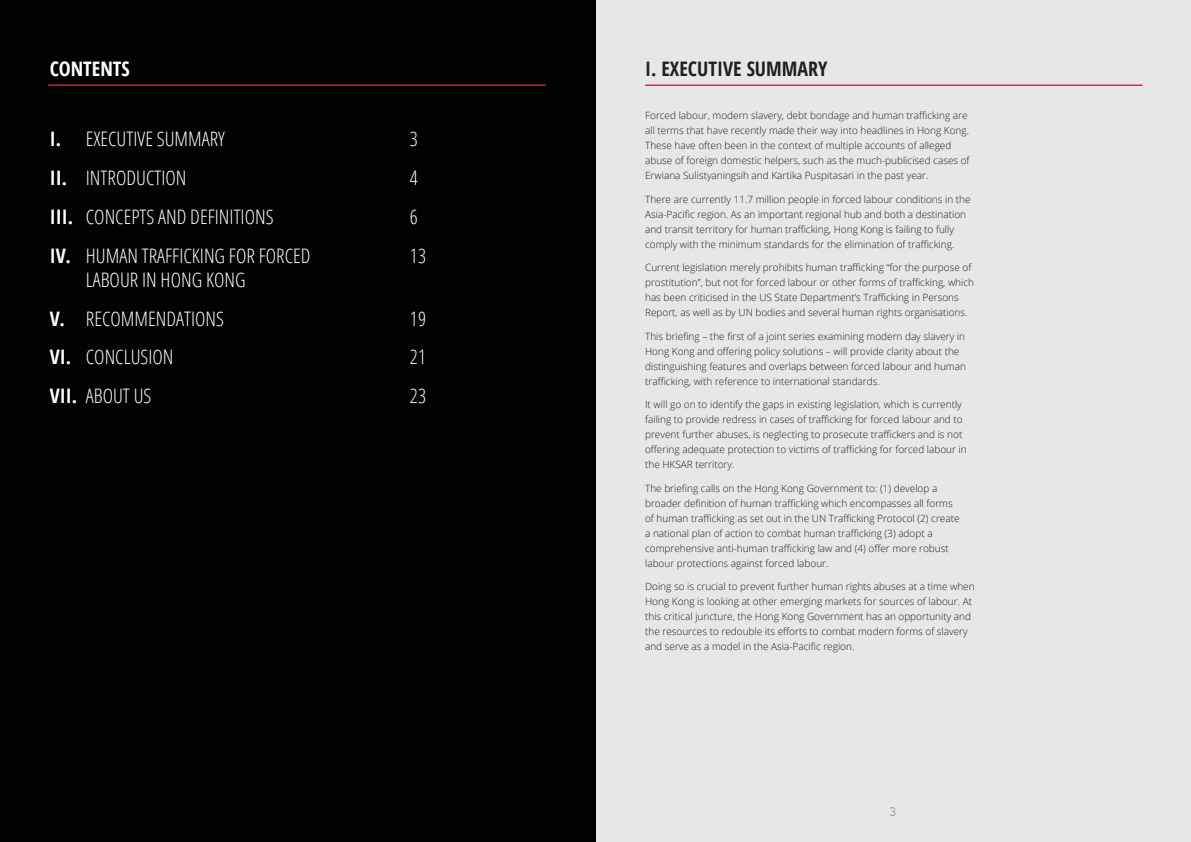
<style>
.page{position:relative;width:1191px;height:842px;background:#fff}
.page>*{position:absolute;margin:0;border:0;box-sizing:border-box;transform-origin:0 0}
.t1{font:300 condensed 20px/38.7px "Open Sans";color:#fff}
.t2{font:700 condensed 20px "Open Sans";color:#231f20}
.t3{font:700 condensed 20px "Open Sans";color:#fff}
.t4{font:12px "News Cycle";color:#969797}
.t5{font:300 10px/15px "Open Sans";color:#231f20}
.s1{font-weight:700}
</style>
<div class="page">
<div style="left:595px;top:0;width:596px;height:842px;background:#e6e7e8"></div>
<hr style="left:645px;top:84px;width:497px;height:2px;background:#e31f27">
<div style="left:0;top:0;width:595px;height:842px;background:#000101"></div>
<hr style="left:48px;top:84px;width:497px;height:2px;background:#e31f27">
<h1 class="t3" style="left:50px;top:55px;width:81px">CONTENTS</h1>
<h1 class="t1" style="left:50px;top:119px;width:177px"><span class="s1">I.</span> EXECUTIVE SUMMARY</h1>
<h1 class="t1" style="left:410px;top:119px;width:9px">3</h1>
<h1 class="t1" style="left:50px;top:158px;width:138px"><span class="s1">II.</span> INTRODUCTION</h1>
<h1 class="t1" style="left:410px;top:158px;width:9px">4</h1>
<h1 class="t1" style="left:50px;top:197px;width:225px"><span class="s1">III.</span> CONCEPTS AND DEFINITIONS</h1>
<h1 class="t1" style="left:410px;top:197px;width:9px">6</h1>
<h1 class="t1" style="left:50px;top:235px;width:262px"><span class="s1">IV.</span> HUMAN TRAFFICKING FOR FORCED</h1>
<h1 class="t1" style="left:410px;top:235px;width:17px">13</h1>
<h1 class="t1" style="left:50px;top:260px;width:197px;text-indent:36px">LABOUR IN HONG KONG<br><span class="s1">V.</span> RECOMMENDATIONS</h1>
<h1 class="t1" style="left:410px;top:298px;width:17px">19</h1>
<h1 class="t1" style="left:50px;top:337px;width:125px"><span class="s1">VI.</span> CONCLUSION</h1>
<h1 class="t1" style="left:410px;top:337px;width:17px">21</h1>
<h1 class="t1" style="left:50px;top:376px;width:103px"><span class="s1">VII.</span> ABOUT US</h1>
<h1 class="t1" style="left:410px;top:376px;width:17px">23</h1>
<h1 class="t2" style="left:645px;top:55px;width:184px">I. EXECUTIVE SUMMARY</h1>
<p class="t5" style="left:645px;top:108px;width:326px">Forced labour, modern slavery, debt bondage and human trafficking are all terms that have recently made their way into headlines in Hong Kong.<br>These have often been in the context of multiple accounts of alleged abuse of foreign domestic helpers, such as the much-publicised cases of Erwiana Sulistyaningsih and Kartika Puspitasari in the past year.</p>
<p class="t5" style="left:645px;top:191px;width:327px">There are currently 11.7 million people in forced labour conditions in the Asia-Pacific region. As an important regional hub and both a destination and transit territory for human trafficking, Hong Kong is failing to fully comply with the minimum standards for the elimination of trafficking.</p>
<p class="t5" style="left:645px;top:260px;width:330px">Current legislation merely prohibits human trafficking “for the purpose of prostitution”, but not for forced labour or other forms of trafficking, which has been criticised in the US State Department’s Trafficking in Persons Report, as well as by UN bodies and several human rights organisations.</p>
<p class="t5" style="left:645px;top:328px;width:322px">This briefing – the first of a joint series examining modern day slavery in Hong Kong and offering policy solutions – will provide clarity about the distinguishing features and overlaps between forced labour and human trafficking, with reference to international standards.</p>
<p class="t5" style="left:645px;top:397px;width:323px">It will go on to identify the gaps in existing legislation, which is currently failing to provide redress in cases of trafficking for forced labour and to prevent further abuses, is neglecting to prosecute traffickers and is not offering adequate protection to victims of trafficking for forced labour in the HKSAR territory.</p>
<p class="t5" style="left:645px;top:480px;width:316px">The briefing calls on the Hong Kong Government to: (1) develop a broader definition of human trafficking which encompasses all forms of human trafficking as set out in the UN Trafficking Protocol (2) create a national plan of action to combat human trafficking (3) adopt a comprehensive anti-human trafficking law and (4) offer more robust labour protections against forced labour.</p>
<p class="t5" style="left:645px;top:579px;width:331px">Doing so is crucial to prevent further human rights abuses at a time when Hong Kong is looking at other emerging markets for sources of labour. At this critical juncture, the Hong Kong Government has an opportunity and the resources to redouble its efforts to combat modern forms of slavery and serve as a model in the Asia-Pacific region.</p>
<p class="t4" style="left:889px;top:801px;width:8px">3</p>
</div>
